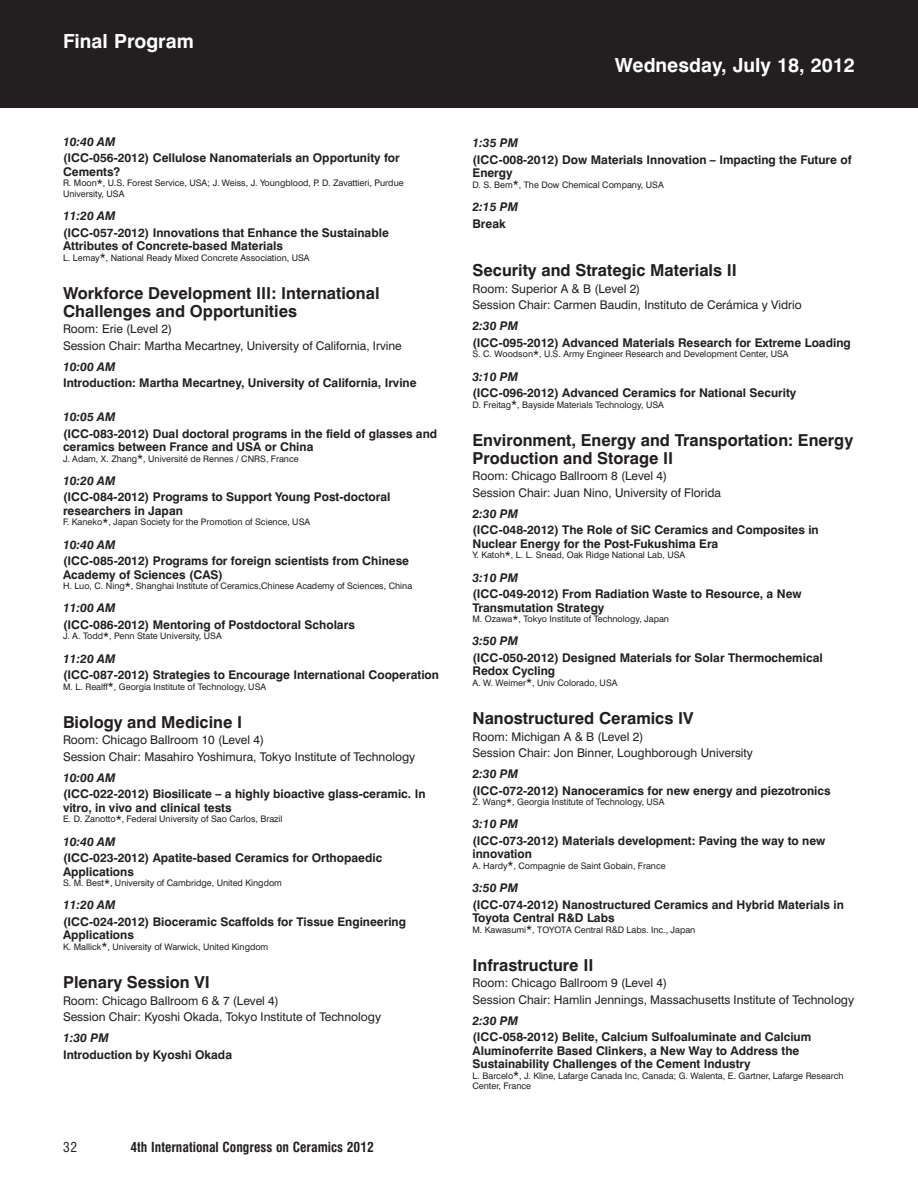
<style>
.page{position:relative;width:918px;height:1188px;background:#fff}
.page>*{position:absolute;margin:0;border:0;box-sizing:border-box;transform-origin:0 0}
.t1{font:700 19.5px "Swiss 721 BT";color:#fff}
.t2{font:700 16.5px/18px "Swiss 721 BT";color:#231f20}
.t3{font:700 condensed 13.5px "Swiss 721 BT";color:#231f20}
.t4{font:condensed 13.5px "Swiss 721 BT";color:#231f20}
.t5{font:700 12px/13.5px "Swiss 721 BT";color:#231f20}
.t6{font:12px/16.5px "Swiss 721 BT";color:#231f20}
.t7{font:italic 700 12px "Swiss 721 BT";color:#231f20}
.t8{font:9px/10.5px "Swiss 721 BT";color:#231f20}
.s1{font-size:12px}
</style>
<div class="page">
<div style="left:0;top:0;width:918px;height:108px;background:#231f20"></div>
<h1 class="t1" style="left:63px;top:34px;width:132px">Final Program</h1>
<p class="t7" style="left:63px;top:137px;width:54px">10:40 AM</p>
<p class="t5" style="left:63px;top:153px;width:338px">(ICC-056-2012) Cellulose Nanomaterials an Opportunity for<br>Cements?</p>
<p class="t8" style="left:63px;top:179px;width:342px">R. Moon<span class="s1">*</span>, U.S. Forest Service, USA; J. Weiss, J. Youngblood, P. D. Zavattieri, Purdue<br>University, USA</p>
<p class="t7" style="left:63px;top:211px;width:54px">11:20 AM</p>
<p class="t5" style="left:63px;top:227px;width:327px">(ICC-057-2012) Innovations that Enhance the Sustainable<br>Attributes of Concrete-based Materials</p>
<p class="t8" style="left:63px;top:253px;width:248px">L. Lemay<span class="s1">*</span>, National Ready Mixed Concrete Association, USA</p>
<h2 class="t2" style="left:63px;top:286px;width:318px">Workforce Development III: International<br>Challenges and Opportunities</h2>
<p class="t6" style="left:63px;top:322px;width:340px">Room: Erie (Level 2)<br>Session Chair: Martha Mecartney, University of California, Irvine</p>
<p class="t7" style="left:63px;top:362px;width:54px">10:00 AM</p>
<p class="t5" style="left:63px;top:378px;width:355px">Introduction: Martha Mecartney, University of California, Irvine</p>
<p class="t7" style="left:63px;top:412px;width:54px">10:05 AM</p>
<p class="t5" style="left:63px;top:428px;width:376px">(ICC-083-2012) Dual doctoral programs in the field of glasses and ceramics between France and USA or China</p>
<p class="t8" style="left:63px;top:454px;width:237px">J. Adam, X. Zhang<span class="s1">*</span>, Université de Rennes / CNRS, France</p>
<p class="t7" style="left:63px;top:476px;width:54px">10:20 AM</p>
<p class="t5" style="left:63px;top:492px;width:329px">(ICC-084-2012) Programs to Support Young Post-doctoral researchers in Japan</p>
<p class="t8" style="left:63px;top:518px;width:249px">F. Kaneko<span class="s1">*</span>, Japan Society for the Promotion of Science, USA</p>
<p class="t7" style="left:63px;top:539px;width:54px">10:40 AM</p>
<p class="t5" style="left:63px;top:555px;width:348px">(ICC-085-2012) Programs for foreign scientists from Chinese<br>Academy of Sciences (CAS)</p>
<p class="t8" style="left:63px;top:582px;width:351px">H. Luo, C. Ning<span class="s1">*</span>, Shanghai Institute of Ceramics,Chinese Academy of Sciences, China</p>
<p class="t7" style="left:63px;top:603px;width:54px">11:00 AM</p>
<p class="t5" style="left:63px;top:619px;width:293px">(ICC-086-2012) Mentoring of Postdoctoral Scholars</p>
<p class="t8" style="left:63px;top:632px;width:160px">J. A. Todd<span class="s1">*</span>, Penn State University, USA</p>
<p class="t7" style="left:63px;top:653px;width:54px">11:20 AM</p>
<p class="t5" style="left:63px;top:669px;width:378px">(ICC-087-2012) Strategies to Encourage International Cooperation</p>
<p class="t8" style="left:63px;top:682px;width:205px">M. L. Realff<span class="s1">*</span>, Georgia Institute of Technology, USA</p>
<h2 class="t2" style="left:63px;top:715px;width:181px">Biology and Medicine I</h2>
<p class="t6" style="left:63px;top:733px;width:354px">Room: Chicago Ballroom 10 (Level 4)<br>Session Chair: Masahiro Yoshimura, Tokyo Institute of Technology</p>
<p class="t7" style="left:63px;top:773px;width:54px">10:00 AM</p>
<p class="t5" style="left:63px;top:789px;width:364px">(ICC-022-2012) Biosilicate – a highly bioactive glass-ceramic. In vitro, in vivo and clinical tests</p>
<p class="t8" style="left:63px;top:815px;width:221px">E. D. Zanotto<span class="s1">*</span>, Federal University of Sao Carlos, Brazil</p>
<p class="t7" style="left:63px;top:836px;width:54px">10:40 AM</p>
<p class="t5" style="left:63px;top:852px;width:321px">(ICC-023-2012) Apatite-based Ceramics for Orthopaedic<br>Applications</p>
<p class="t8" style="left:63px;top:879px;width:220px">S. M. Best<span class="s1">*</span>, University of Cambridge, United Kingdom</p>
<p class="t7" style="left:63px;top:900px;width:54px">11:20 AM</p>
<p class="t5" style="left:63px;top:916px;width:345px">(ICC-024-2012) Bioceramic Scaffolds for Tissue Engineering<br>Applications</p>
<p class="t8" style="left:63px;top:942px;width:207px">K. Mallick<span class="s1">*</span>, University of Warwick, United Kingdom</p>
<h2 class="t2" style="left:63px;top:975px;width:148px">Plenary Session VI</h2>
<p class="t6" style="left:63px;top:993px;width:320px">Room: Chicago Ballroom 6 &amp; 7 (Level 4)<br>Session Chair: Kyoshi Okada, Tokyo Institute of Technology</p>
<p class="t7" style="left:63px;top:1033px;width:47px">1:30 PM</p>
<p class="t5" style="left:63px;top:1049px;width:171px">Introduction by Kyoshi Okada</p>
<p class="t4" style="left:63px;top:1141px;width:16px">32</p>
<p class="t3" style="left:130px;top:1141px;width:245px">4th International Congress on Ceramics 2012</p>
<h1 class="t1" style="left:615px;top:58px;width:242px">Wednesday, July 18, 2012</h1>
<p class="t7" style="left:472px;top:138px;width:47px">1:35 PM</p>
<p class="t5" style="left:472px;top:154px;width:381px">(ICC-008-2012) Dow Materials Innovation – Impacting the Future of<br>Energy</p>
<p class="t8" style="left:472px;top:180px;width:193px">D. S. Bem<span class="s1">*</span>, The Dow Chemical Company, USA</p>
<p class="t7" style="left:472px;top:202px;width:47px">2:15 PM</p>
<p class="t5" style="left:472px;top:218px;width:35px">Break</p>
<h2 class="t2" style="left:472px;top:263px;width:266px">Security and Strategic Materials II</h2>
<p class="t6" style="left:472px;top:282px;width:331px">Room: Superior A &amp; B (Level 2)<br>Session Chair: Carmen Baudin, Instituto de Cerámica y Vidrio</p>
<p class="t7" style="left:472px;top:321px;width:47px">2:30 PM</p>
<p class="t5" style="left:472px;top:337px;width:380px">(ICC-095-2012) Advanced Materials Research for Extreme Loading</p>
<p class="t8" style="left:472px;top:350px;width:318px">S. C. Woodson<span class="s1">*</span>, U.S. Army Engineer Research and Development Center, USA</p>
<p class="t7" style="left:472px;top:371px;width:47px">3:10 PM</p>
<p class="t5" style="left:472px;top:387px;width:325px">(ICC-096-2012) Advanced Ceramics for National Security</p>
<p class="t8" style="left:472px;top:400px;width:193px">D. Freitag<span class="s1">*</span>, Bayside Materials Technology, USA</p>
<h2 class="t2" style="left:472px;top:433px;width:382px">Environment, Energy and Transportation: Energy<br>Production and Storage II</h2>
<p class="t6" style="left:472px;top:469px;width:250px">Room: Chicago Ballroom 8 (Level 4)<br>Session Chair: Juan Nino, University of Florida</p>
<p class="t7" style="left:472px;top:509px;width:47px">2:30 PM</p>
<p class="t5" style="left:472px;top:525px;width:348px">(ICC-048-2012) The Role of SiC Ceramics and Composites in<br>Nuclear Energy for the Post-Fukushima Era</p>
<p class="t8" style="left:472px;top:551px;width:214px">Y. Katoh<span class="s1">*</span>, L. L. Snead, Oak Ridge National Lab, USA</p>
<p class="t7" style="left:472px;top:572px;width:47px">3:10 PM</p>
<p class="t5" style="left:472px;top:588px;width:331px">(ICC-049-2012) From Radiation Waste to Resource, a New<br>Transmutation Strategy</p>
<p class="t8" style="left:472px;top:615px;width:198px">M. Ozawa<span class="s1">*</span>, Tokyo Institute of Technology, Japan</p>
<p class="t7" style="left:472px;top:636px;width:47px">3:50 PM</p>
<p class="t5" style="left:472px;top:652px;width:352px">(ICC-050-2012) Designed Materials for Solar Thermochemical<br>Redox Cycling</p>
<p class="t8" style="left:472px;top:678px;width:147px">A. W. Weimer<span class="s1">*</span>, Univ Colorado, USA</p>
<h2 class="t2" style="left:472px;top:711px;width:222px">Nanostructured Ceramics IV</h2>
<p class="t6" style="left:472px;top:729px;width:282px">Room: Michigan A &amp; B (Level 2)<br>Session Chair: Jon Binner, Loughborough University</p>
<p class="t7" style="left:472px;top:769px;width:47px">2:30 PM</p>
<p class="t5" style="left:472px;top:785px;width:360px">(ICC-072-2012) Nanoceramics for new energy and piezotronics</p>
<p class="t8" style="left:472px;top:798px;width:194px">Z. Wang<span class="s1">*</span>, Georgia Institute of Technology, USA</p>
<p class="t7" style="left:472px;top:819px;width:47px">3:10 PM</p>
<p class="t5" style="left:472px;top:835px;width:354px">(ICC-073-2012) Materials development: Paving the way to new innovation</p>
<p class="t8" style="left:472px;top:861px;width:195px">A. Hardy<span class="s1">*</span>, Compagnie de Saint Gobain, France</p>
<p class="t7" style="left:472px;top:883px;width:47px">3:50 PM</p>
<p class="t5" style="left:472px;top:899px;width:373px">(ICC-074-2012) Nanostructured Ceramics and Hybrid Materials in<br>Toyota Central R&amp;D Labs</p>
<p class="t8" style="left:472px;top:925px;width:224px">M. Kawasumi<span class="s1">*</span>, TOYOTA Central R&amp;D Labs. Inc., Japan</p>
<h2 class="t2" style="left:472px;top:958px;width:123px">Infrastructure II</h2>
<p class="t6" style="left:472px;top:976px;width:383px">Room: Chicago Ballroom 9 (Level 4)<br>Session Chair: Hamlin Jennings, Massachusetts Institute of Technology</p>
<p class="t7" style="left:472px;top:1016px;width:47px">2:30 PM</p>
<p class="t5" style="left:472px;top:1032px;width:340px">(ICC-058-2012) Belite, Calcium Sulfoaluminate and Calcium<br>Aluminoferrite Based Clinkers, a New Way to Address the<br>Sustainability Challenges of the Cement Industry</p>
<p class="t8" style="left:472px;top:1071px;width:373px">L. Barcelo<span class="s1">*</span>, J. Kline, Lafarge Canada Inc, Canada; G. Walenta, E. Gartner, Lafarge Research<br>Center, France</p>
</div>
